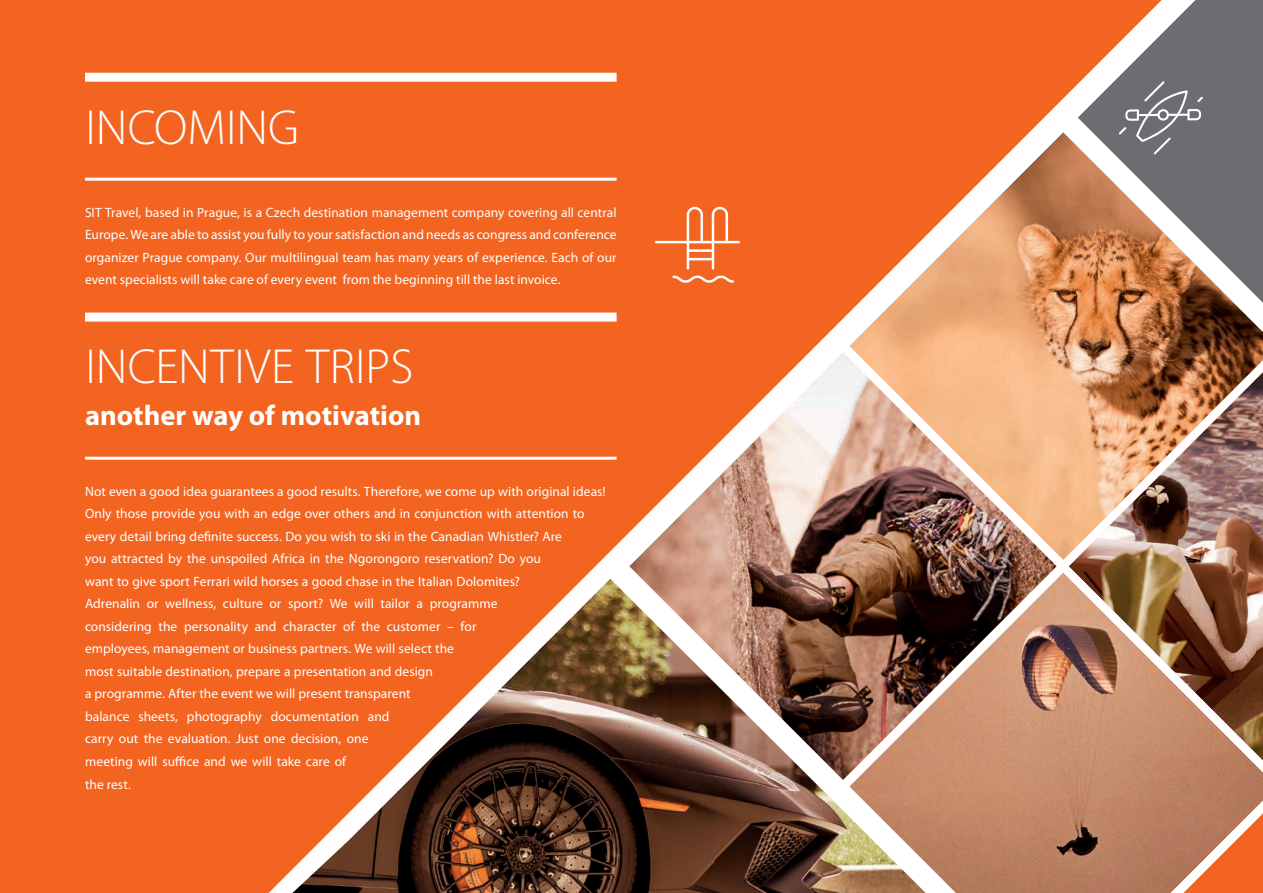
<style>
.page{position:relative;width:1263px;height:893px;background:#fff}
.page>*{position:absolute;margin:0;border:0;box-sizing:border-box;transform-origin:0 0}
.t1{font:300 49.5px "Myriad Pro";letter-spacing:.005em;color:#fff}
.t2{font:700 28.5px "Myriad Pro";color:#fff}
.t3{font:13.5px/22.5px "Myriad Pro";letter-spacing:.005em;color:#fff;text-align:justify}
</style>
<div class="page">
<div style="left:0;top:0;width:1068px;height:893px;background:#f36421"></div>
<svg style="left:1068px;top:0;width:195px;height:126px"></svg>
<svg style="left:1119px;top:81px;width:84px;height:45px;background:#818285"></svg>
<svg style="left:672px;top:276px;width:62px;height:7px"></svg>
<hr style="left:655px;top:241px;width:85px;height:2px;background:#fff">
<svg style="left:712px;top:207px;width:16px;height:63px"></svg>
<svg style="left:687px;top:207px;width:16px;height:63px"></svg>
<hr style="left:687px;top:249px;width:27px;height:3px;background:#fff">
<hr style="left:687px;top:258px;width:27px;height:2px;background:#fff">
<svg style="left:843px;top:126px;width:420px;height:240px;background:#c88965"></svg>
<svg style="left:623px;top:346px;width:439px;height:233px"></svg>
<img style="left:843px;top:346px;width:220px;height:220px">
<svg style="left:843px;top:567px;width:420px;height:326px;background:#a4755d"></svg>
<svg style="left:1063px;top:787px;width:200px;height:106px;background:#bf7d5d"></svg>
<img style="left:1062px;top:366px;width:201px;height:401px">
<svg style="left:292px;top:579px;width:557px;height:264px;background:#cf6636"></svg>
<img style="left:556px;top:579px;width:159px;height:314px">
<img style="left:503px;top:632px;width:54px;height:261px">
<img style="left:714px;top:683px;width:54px;height:210px">
<img style="left:450px;top:685px;width:54px;height:208px">
<img style="left:767px;top:735px;width:54px;height:158px">
<img style="left:397px;top:738px;width:54px;height:155px">
<img style="left:820px;top:788px;width:54px;height:105px">
<img style="left:345px;top:791px;width:53px;height:102px">
<img style="left:292px;top:843px;width:53px;height:50px">
<img style="left:873px;top:840px;width:53px;height:53px">
<div style="left:85px;top:73px;width:532px;height:9px;background:#fff"></div>
<hr style="left:85px;top:178px;width:532px;height:3px;background:#fff">
<div style="left:85px;top:313px;width:532px;height:9px;background:#fff"></div>
<hr style="left:85px;top:457px;width:532px;height:3px;background:#fff">
<h1 class="t1" style="left:86px;top:100px;width:215px">INCOMING</h1>
<p class="t3" style="left:85px;top:201px;width:533px">SIT Travel, based in Prague, is a Czech destination management company covering all central Europe. We are able to assist you fully to your satisfaction and needs as congress and conference organizer Prague company. Our multilingual team has many years of experience. Each of our event specialists will take care of every event from the beginning till the last invoice.</p>
<h1 class="t1" style="left:86px;top:340px;width:329px">INCENTIVE TRIPS</h1>
<h2 class="t2" style="left:85px;top:399px;width:338px">another way of motivation</h2>
<p class="t3" style="left:85px;top:480px;width:522px;text-align:left">Not even a good idea guarantees a good results. Therefore, we come up with original ideas!<br>Only those provide you with an edge over others and in conjunction with attention to every detail bring definite success. Do you wish to ski in the Canadian Whistler? Are<br>you attracted by the unspoiled Africa in the Ngorongoro reservation? Do you<br>want to give sport Ferrari wild horses a good chase in the Italian Dolomites?<br>Adrenalin or wellness, culture or sport? We will tailor a programme<br>considering the personality and character of the customer – for<br>employees, management or business partners. We will select the<br>most suitable destination, prepare a presentation and design<br>a programme. After the event we will present transparent<br>balance sheets, photography documentation and<br>carry out the evaluation. Just one decision, one<br>meeting will suffice and we will take care of<br>the rest.</p>
</div>
